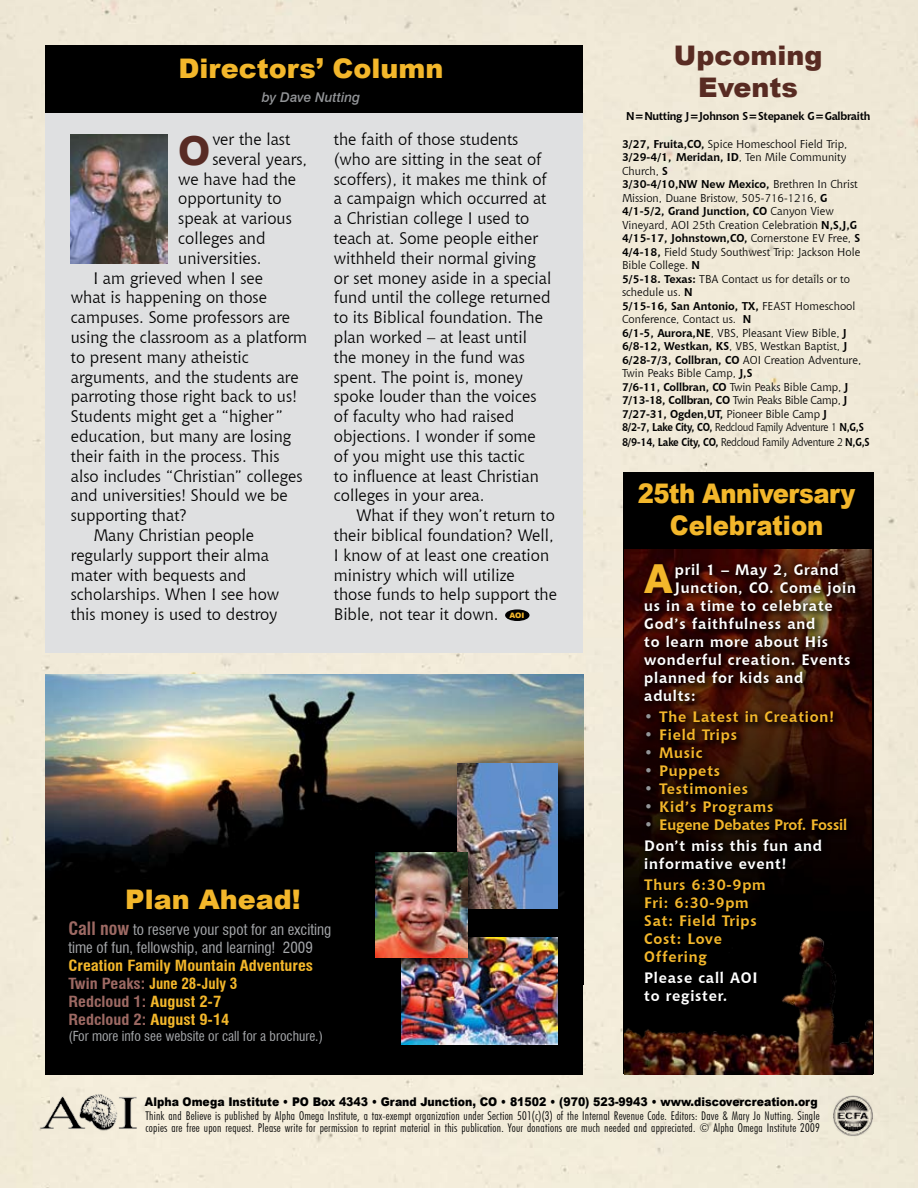
<style>
.page{position:relative;width:918px;height:1188px;background:#f1ead8}
.page>*{position:absolute;margin:0;border:0;box-sizing:border-box;transform-origin:0 0}
.t1{font:800 40.05px "Swiss 721 BT";color:#582b24}
.t2{font:800 40.05px "Swiss 721 BT";color:#f3b72b}
.t3{font:900 27px "Arial";color:#f3b72b}
.t4{font:900 27px/32.4px "Arial";color:#f3b72b;text-align:center;scale:.9 1}
.t5{font:900 27px/32.4px "Arial";color:#582b22;text-align:center}
.t6{font:16.5px/19.8px "Chianti BT";color:#000}
.t7{font:700 15px/18px "Chianti BT";letter-spacing:.05em;color:#fff}
.t8{font:700 15px/18px "Chianti BT";letter-spacing:.05em;color:#f3b72b}
.t9{font:700 condensed 15px/18px "Swiss 721 BT";color:#f3b72b;scale:1.1 1}
.t10{font:condensed 15px/18px "Swiss 721 BT";color:#a6a8ab}
.t11{font:700 15px/21px "Chianti BT";letter-spacing:-.01em;color:#f3b72b}
.t12{font:condensed 13.5px "Swiss 721 BT";color:#a6a8ab}
.t13{font:italic 500 13.5px "Swiss 721 BT";color:#939598}
.t14{font:300 condensed 12px/12px "Futura BT";letter-spacing:.02em;color:#000}
.t15{font:900 12px "Arial";color:#000;scale:.91 1}
.t16{font:11.25px/13.5px "Chianti BT";color:#000}
.t17{font:700 11.25px "Chianti BT";letter-spacing:-.025em;color:#000}
.t18{font:900 7.5px "Arial";color:#f3b72b}
.s1{font-weight:700;font-size:18px;color:#9d6963}
.s2{color:#9d6963}
.s3{font-weight:700}
.s4{color:#939598}
.s5{color:#fff}
</style>
<div class="page">
<div style="left:46px;top:46px;width:537px;height:607px;background:#dfe0e1"></div>
<div style="left:45px;top:935px;width:538px;height:140px;background:#000"></div>
<div style="left:46px;top:45px;width:537px;height:68px;background:#000"></div>
<img style="left:831px;top:1094px;width:44px;height:43px">
<img style="left:38px;top:1094px;width:100px;height:36px">
<img style="left:70px;top:134px;width:97px;height:129px">
<img style="left:45px;top:674px;width:538px;height:311px">
<img style="left:402px;top:938px;width:156px;height:107px">
<div style="left:454px;top:760px;width:119px;height:164px;background:#000;opacity:.75"></div>
<img style="left:458px;top:764px;width:100px;height:145px">
<div style="left:372px;top:849px;width:110px;height:123px;background:#000;opacity:.75"></div>
<img style="left:376px;top:853px;width:92px;height:104px">
<div style="left:624px;top:472px;width:250px;height:602px;background:#000"></div>
<img style="left:624px;top:550px;width:247px;height:343px">
<div style="left:639px;top:558px;width:227px;height:456px;background:#000;opacity:.5"></div>
<div style="left:506px;top:610px;width:23px;height:10px;background:#000;border-radius:50%"></div>
<div style="left:505px;top:609px;width:25px;height:12px;border:2px solid #000;border-radius:50%"></div>
<img style="left:625px;top:934px;width:247px;height:141px">
<h2 class="t3" style="left:178px;top:48px;width:267px">Directors’ Column</h2>
<p class="t13" style="left:262px;top:89px;width:100px">by Dave Nutting</p>
<h1 class="t1" style="left:178px;top:126px;width:34px">O</h1>
<p class="t6" style="left:212px;top:129px;width:79px">ver the last</p>
<p class="t6" style="left:212px;top:148px;width:97px">several years,</p>
<p class="t6" style="left:178px;top:168px;width:119px">we have had the</p>
<p class="t6" style="left:178px;top:188px;width:105px">opportunity to</p>
<p class="t6" style="left:178px;top:208px;width:115px">speak at various</p>
<p class="t6" style="left:178px;top:228px;width:89px">colleges and</p>
<p class="t6" style="left:178px;top:247px;width:85px">universities.</p>
<p class="t6" style="left:93px;top:267px;width:171px">I am grieved when I see</p>
<p class="t6" style="left:71px;top:287px;width:198px">what is happening on those</p>
<p class="t6" style="left:71px;top:307px;width:221px">campuses. Some professors are</p>
<p class="t6" style="left:71px;top:327px;width:238px">using the classroom as a platform</p>
<p class="t6" style="left:71px;top:346px;width:180px">to present many atheistic</p>
<p class="t6" style="left:71px;top:366px;width:229px">arguments, and the students are</p>
<p class="t6" style="left:71px;top:386px;width:228px">parroting those right back to us!</p>
<p class="t6" style="left:71px;top:406px;width:214px">Students might get a “higher”</p>
<p class="t6" style="left:71px;top:426px;width:222px">education, but many are losing</p>
<p class="t6" style="left:71px;top:445px;width:210px">their faith in the process. This</p>
<p class="t6" style="left:71px;top:465px;width:233px">also includes “Christian” colleges</p>
<p class="t6" style="left:71px;top:485px;width:218px">and universities! Should we be</p>
<p class="t6" style="left:71px;top:505px;width:118px">supporting that?</p>
<p class="t6" style="left:93px;top:525px;width:162px">Many Christian people</p>
<p class="t6" style="left:71px;top:544px;width:200px">regularly support their alma</p>
<p class="t6" style="left:71px;top:564px;width:177px">mater with bequests and</p>
<p class="t6" style="left:71px;top:584px;width:210px">scholarships. When I see how</p>
<p class="t6" style="left:71px;top:604px;width:208px">this money is used to destroy</p>
<p class="t6" style="left:334px;top:129px;width:219px">the faith of those students (who are sitting in the seat of scoffers), it makes me think of a campaign which occurred at a Christian college I used to teach at. Some people either withheld their normal giving or set money aside in a special fund until the college returned to its Biblical foundation. The plan worked – at least until the money in the fund was spent. The point is, money spoke louder than the voices of faculty who had raised objections. I wonder if some of you might use this tactic<br>to influence at least Christian colleges in your area.</p>
<p class="t6" style="left:334px;top:505px;width:225px;text-indent:23px">What if they won’t return to their biblical foundation? Well,<br>I know of at least one creation ministry which will utilize<br>those funds to help support the<br>Bible, not tear it down.</p>
<p class="t18" style="left:510px;top:610px;width:17px">AOI</p>
<h2 class="t3" style="left:125px;top:880px;width:177px">Plan Ahead!</h2>
<p class="t10" style="left:68px;top:920px;width:264px"><span class="s1">Call now</span> to reserve your spot for an exciting time of fun, fellowship, and learning! 2009</p>
<p class="t9" style="left:68px;top:956px;width:224px">Creation Family Mountain Adventures<br><span class="s2">Twin Peaks:</span> June 28-July 3<br><span class="s2">Redcloud 1:</span> August 2-7<br><span class="s2">Redcloud 2:</span> August 9-14</p>
<p class="t12" style="left:68px;top:1028px;width:256px">(For more info see website or call for a brochure.)</p>
<h2 class="t5" style="left:674px;top:38px;width:150px">Upcoming<br>Events</h2>
<p class="t17" style="left:626px;top:108px;width:246px">N=Nutting J=Johnson S=Stepanek G=Galbraith</p>
<p class="t16" style="left:622px;top:137px;width:249px"><span class="s3">3/27, Fruita,CO,</span> Spice Homeschool Field Trip, <span class="s3">3/29-4/1, Meridan, ID</span>, Ten Mile Community Church, <span class="s3">S<br>3/30-4/10,NW New Mexico,</span> Brethren In Christ Mission, Duane Bristow, 505-716-1216, <span class="s3">G 4/1-5/2, Grand Junction, CO</span> Canyon View Vineyard, AOI 25th Creation Celebration <span class="s3">N,S,J,G 4/15-17, Johnstown,CO,</span> Cornerstone EV Free, <span class="s3">S 4/4-18,</span> Field Study Southwest Trip: Jackson Hole Bible College. <span class="s3">N<br>5/5-18. Texas:</span> TBA Contact us for details or to schedule us. <span class="s3">N<br>5/15-16, San Antonio, TX,</span> FEAST Homeschool Conference, Contact us. <span class="s3">N<br>6/1-5, Aurora,NE</span>, VBS, Pleasant View Bible, <span class="s3">J 6/8-12, Westkan, KS</span>, VBS, Westkan Baptist, <span class="s3">J 6/28-7/3, Collbran, CO</span> AOI Creation Adventure, Twin Peaks Bible Camp, <span class="s3">J,S<br>7/6-11, Collbran, CO</span> Twin Peaks Bible Camp, <span class="s3">J 7/13-18, Collbran, CO</span> Twin Peaks Bible Camp, <span class="s3">J 7/27-31, Ogden,UT,</span> Pioneer Bible Camp <span class="s3">J<br>8/2-7, Lake City, CO,</span> Redcloud Family Adventure 1 <span class="s3">N,G,S 8/9-14, Lake City, CO,</span> Redcloud Family Adventure 2 <span class="s3">N,G,S</span></p>
<h2 class="t4" style="left:638px;top:476px;width:243px">25th Anniversary<br>Celebration</h2>
<h1 class="t2" style="left:644px;top:554px;width:30px">A</h1>
<p class="t7" style="left:675px;top:560px;width:165px">pril 1 – May 2, Grand</p>
<p class="t7" style="left:675px;top:578px;width:183px">Junction, CO. Come join</p>
<p class="t7" style="left:644px;top:596px;width:190px">us in a time to celebrate</p>
<p class="t7" style="left:644px;top:614px;width:172px">God’s faithfulness and</p>
<p class="t7" style="left:644px;top:632px;width:185px">to learn more about His</p>
<p class="t7" style="left:644px;top:650px;width:208px">wonderful creation. Events</p>
<p class="t7" style="left:644px;top:668px;width:161px">planned for kids and</p>
<p class="t7" style="left:644px;top:686px;width:53px">adults:</p>
<p class="t8" style="left:644px;top:707px;width:192px"><span class="s4">•</span> The Latest in Creation!</p>
<p class="t8" style="left:644px;top:725px;width:94px"><span class="s4">•</span> Field Trips</p>
<p class="t8" style="left:644px;top:743px;width:60px"><span class="s4">•</span> Music</p>
<p class="t8" style="left:644px;top:761px;width:77px"><span class="s4">•</span> Puppets</p>
<p class="t8" style="left:644px;top:779px;width:105px"><span class="s4">•</span> Testimonies</p>
<p class="t8" style="left:644px;top:797px;width:131px"><span class="s4">•</span> Kid’s Programs</p>
<p class="t11" style="left:644px;top:813px;width:205px"><span class="s4">•</span> Eugene Debates Prof. Fossil<br><span class="s5">Don’t miss this fun and</span></p>
<p class="t7" style="left:644px;top:854px;width:144px">informative event!</p>
<p class="t8" style="left:644px;top:875px;width:123px">Thurs 6:30-9pm<br>Fri: 6:30-9pm<br>Sat: Field Trips<br>Cost: Love<br>Offering</p>
<p class="t7" style="left:644px;top:968px;width:115px">Please call AOI to register.</p>
<p class="t15" style="left:145px;top:1093px;width:741px">Alpha Omega Institute • PO Box 4343 • Grand Junction, CO • 81502 • (970) 523-9943 • www.discovercreation.org</p>
<p class="t14" style="left:145px;top:1109px;width:676px">Think and Believe is published by Alpha Omega Institute, a tax-exempt organization under Section 501(c)(3) of the Internal Revenue Code. Editors: Dave &amp; Mary Jo Nutting. Single copies are free upon request. Please write for permission to reprint material in this publication. Your donations are much needed and appreciated. © Alpha Omega Institute 2009</p>
</div>
